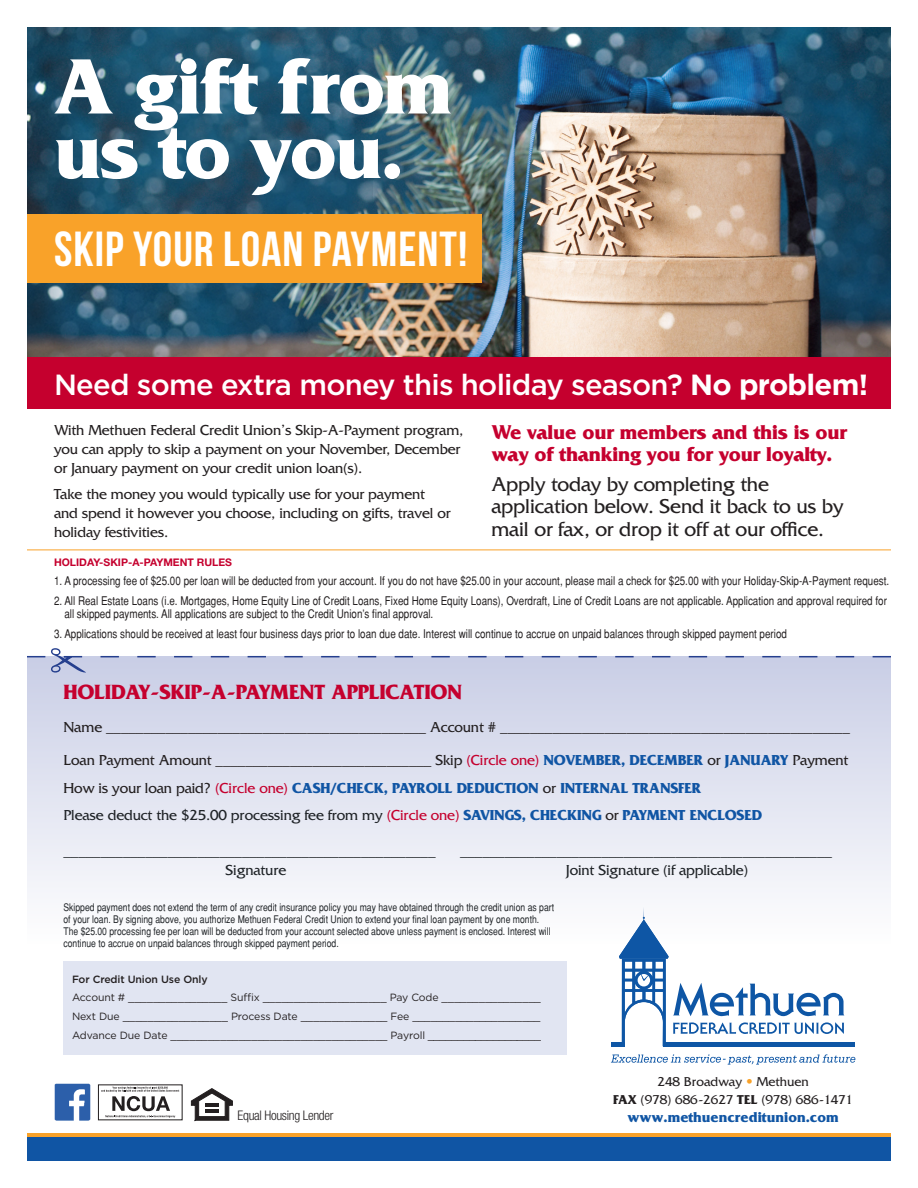
<style>
.page{position:relative;width:918px;height:1188px;background:#fff}
.page>*{position:absolute;margin:0;border:0;box-sizing:border-box;transform-origin:0 0}
.t1{font:700 82.2px "Friz Quadrata";letter-spacing:.005em;color:#fff}
.t2{font:700 82.2px "Friz Quadrata";letter-spacing:-.015em;color:#fff}
.t3{font:700 49.2px "Bebas Neue";letter-spacing:.02em;color:#fff}
.t4{font:500 29.1px "Gotham";letter-spacing:-.025em;color:#fff}
.t5{font:700 21.6px "Friz Quadrata";letter-spacing:-.01em;color:#c5002e}
.t6{font:21px/22.5px "Friz Quadrata";letter-spacing:-.01em;color:#231f20}
.t7{font:700 21px/22.5px "Friz Quadrata";letter-spacing:-.01em;color:#c5002e}
.t8{font:15.15px/19.4px "Friz Quadrata";letter-spacing:-.01em;color:#231f20}
.t9{font:15.15px "Friz Quadrata";letter-spacing:-.01em;color:#1f2327}
.t10{font:700 15.15px "Friz Quadrata";letter-spacing:-.01em;color:#1055a4}
.t11{font:700 15px "Friz Quadrata";color:#1055a4}
.t12{font:13.5px "Friz Quadrata";color:#231f20}
.t13{font:300 condensed 13.2px "Helvetica Neue LT Std";letter-spacing:-.025em;color:#231f20}
.t14{font:condensed 12px/13.5px "Helvetica";color:#231f20}
.t15{font:condensed 10.5px/12px "Helvetica";color:#1f2327}
.t16{font:10.5px "Gotham";letter-spacing:-.01em;color:#231f20}
.t17{font:700 10.5px "Helvetica Neue";color:#c5002e}
.t18{font:500 10.5px "Gotham";letter-spacing:-.01em;color:#231f20}
.s1{font-weight:700}
.s2{color:#c5002e}
.s3{font-weight:700;color:#1055a4}
.s4{font-weight:400;color:#231f20}
.s5{font-weight:400;color:#c5002e}
.s6{color:#231f20}
.s7{font-family:"Frutiger";font-weight:700;font-style:italic;color:#f9a229}
</style>
<div class="page">
<img style="left:27px;top:27px;width:864px;height:330px">
<div style="left:27px;top:357px;width:864px;height:52px;background:#c5002e"></div>
<div style="left:27px;top:656px;width:864px;height:288px;background:linear-gradient(to bottom,#c8cde5,#fefefe)"></div>
<svg style="left:27px;top:1134px;width:864px;height:4px;background:#be8e47"></svg>
<div style="left:27px;top:1138px;width:864px;height:23px;background:#1055a4"></div>
<div style="left:27px;top:214px;width:455px;height:68px;background:#f9a229"></div>
<svg style="left:619px;top:907px;width:225px;height:139px"></svg>
<svg style="left:611px;top:1054px;width:244px;height:11px"></svg>
<hr style="left:663px;top:1043px;width:191px;height:4px;background:#0e56a5">
<hr style="left:612px;top:1043px;width:13px;height:4px;background:#0e56a5">
<img style="left:54px;top:1084px;width:37px;height:37px">
<svg style="left:191px;top:1089px;width:41px;height:31px"></svg>
<svg style="left:101px;top:1086px;width:78px;height:32px"></svg>
<div style="left:63px;top:961px;width:504px;height:94px;background:#e1e5f2"></div>
<svg style="left:27px;top:648px;width:864px;height:25px"></svg>
<hr style="left:27px;top:550px;width:864px;height:1px;background:#f9a229">
<p class="t1" style="left:54px;top:41px;width:400px">A gift from</p>
<p class="t2" style="left:54px;top:106px;width:351px">us to you.</p>
<p class="t3" style="left:54px;top:222px;width:415px">SKIP YOUR LOAN PAYMENT!</p>
<p class="t4" style="left:54px;top:365px;width:816px">Need some extra money this holiday season? <span class="s1">No problem!</span></p>
<p class="t7" style="left:491px;top:421px;width:357px">We value our members and this is our way of thanking you for your loyalty.</p>
<p class="t6" style="left:491px;top:473px;width:354px">Apply today by completing the application below. Send it back to us by mail or fax, or drop it off at our office.</p>
<p class="t8" style="left:54px;top:420px;width:411px">With Methuen Federal Credit Union’s Skip-A-Payment program, you can apply to skip a payment on your November, December or January payment on your credit union loan(s).</p>
<p class="t8" style="left:54px;top:484px;width:398px">Take the money you would typically use for your payment and spend it however you choose, including on gifts, travel or holiday festivities.</p>
<p class="t17" style="left:54px;top:555px;width:180px">HOLIDAY-SKIP-A-PAYMENT RULES</p>
<p class="t14" style="left:54px;top:574px;width:837px">1. A processing fee of $25.00 per loan will be deducted from your account. If you do not have $25.00 in your account, please mail a check for $25.00 with your Holiday-Skip-A-Payment request.</p>
<p class="t14" style="left:64px;top:594px;width:824px;text-indent:-10px">2. All Real Estate Loans (i.e. Mortgages, Home Equity Line of Credit Loans, Fixed Home Equity Loans), Overdraft, Line of Credit Loans are not applicable. Application and approval required for all skipped payments. All applications are subject to the Credit Union’s final approval.</p>
<p class="t14" style="left:54px;top:627px;width:734px">3. Applications should be received at least four business days prior to loan due date. Interest will continue to accrue on unpaid balances through skipped payment period</p>
<p class="t5" style="left:64px;top:680px;width:400px">HOLIDAY-SKIP-A-PAYMENT APPLICATION</p>
<p class="t8" style="left:64px;top:717px;width:788px">Name ___________________________________________ Account # _______________________________________________</p>
<p class="t8" style="left:64px;top:750px;width:786px">Loan Payment Amount _____________________________ Skip <span class="s2">(Circle one)</span> <span class="s3">NOVEMBER, DECEMBER</span> or <span class="s3">JANUARY</span> Payment</p>
<p class="t10" style="left:64px;top:779px;width:639px"><span class="s4">How is your loan paid?</span> <span class="s5">(Circle one)</span> CASH/CHECK, PAYROLL DEDUCTION <span class="s4">or</span> INTERNAL TRANSFER</p>
<p class="t9" style="left:64px;top:806px;width:700px">Please deduct the $25.00 processing fee from my <span class="s2">(Circle one)</span> <span class="s3">SAVINGS, CHECKING</span> <span class="s6">or</span> <span class="s3">PAYMENT ENCLOSED</span></p>
<p class="t9" style="left:64px;top:843px;width:374px">__________________________________________________</p>
<p class="t9" style="left:460px;top:843px;width:374px">__________________________________________________</p>
<p class="t9" style="left:226px;top:862px;width:62px">Signature</p>
<p class="t9" style="left:566px;top:862px;width:184px">Joint Signature (if applicable)</p>
<p class="t15" style="left:64px;top:901px;width:492px">Skipped payment does not extend the term of any credit insurance policy you may have obtained through the credit union as part of your loan. By signing above, you authorize Methuen Federal Credit Union to extend your final loan payment by one month.<br>The $25.00 processing fee per loan will be deducted from your account selected above unless payment is enclosed. Interest will continue to accrue on unpaid balances through skipped payment period.</p>
<p class="t18" style="left:72px;top:972px;width:137px">For Credit Union Use Only</p>
<p class="t16" style="left:72px;top:991px;width:470px">Account # ________________ Suffix ____________________ Pay Code ________________</p>
<p class="t16" style="left:72px;top:1010px;width:470px">Next Due _________________ Process Date ______________ Fee _____________________</p>
<p class="t16" style="left:72px;top:1028px;width:471px">Advance Due Date ___________________________________ Payroll ___________________</p>
<p class="t13" style="left:238px;top:1108px;width:97px">Equal Housing Lender</p>
<p class="t12" style="left:657px;top:1074px;width:153px">248 Broadway <span class="s7">•</span> Methuen</p>
<p class="t12" style="left:613px;top:1092px;width:242px"><span class="s1">FAX</span> (978) 686-2627 <span class="s1">TEL</span> (978) 686-1471</p>
<p class="t11" style="left:628px;top:1109px;width:213px">www.methuencreditunion.com</p>
</div>
